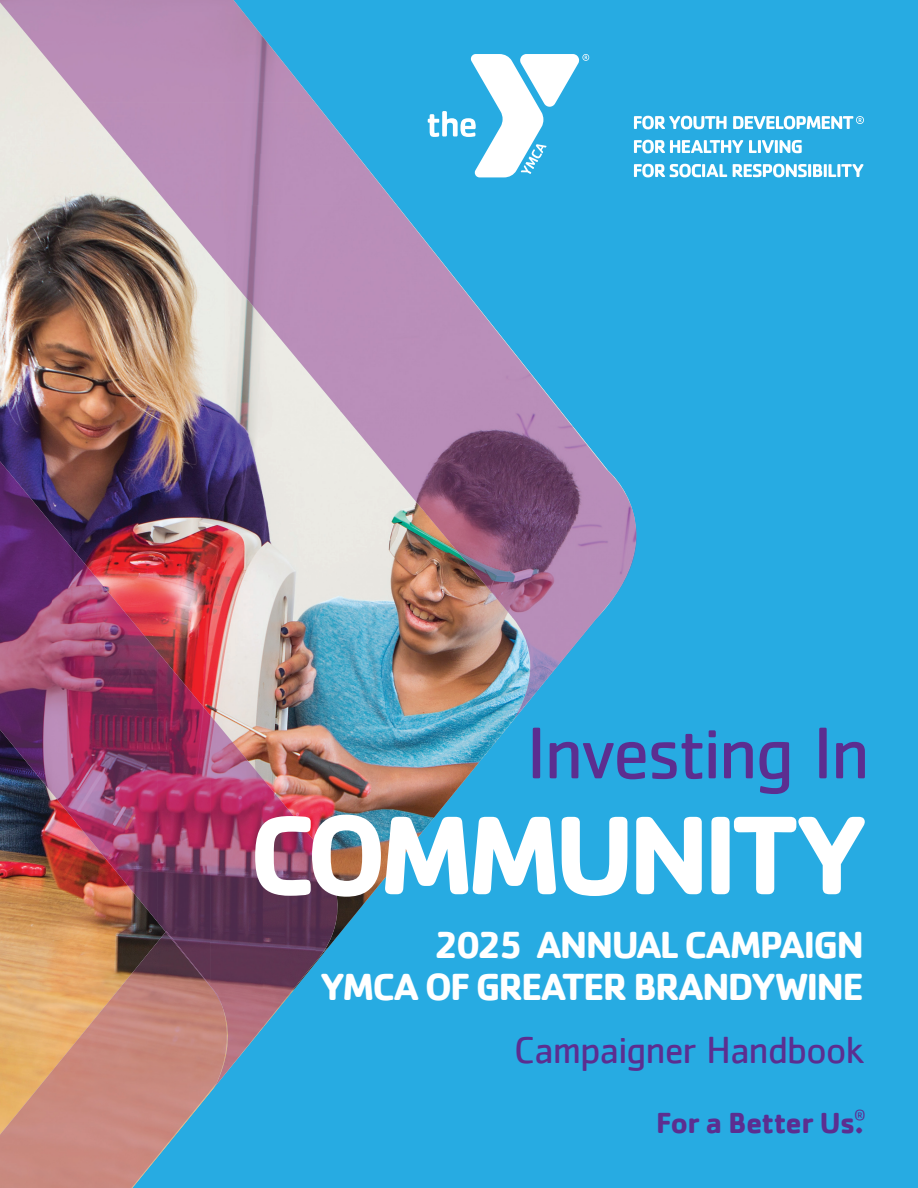
<style>
.page{position:relative;width:918px;height:1188px;background:#27abe2}
.page>*{position:absolute;margin:0;border:0;box-sizing:border-box;transform-origin:0 0}
.t1{font:700 39px/42px "Cachet";letter-spacing:-.05em;color:#fff;text-align:right}
.t2{font:39px "Cachet";letter-spacing:-.03em;color:#5c2e90}
.t3{font:700 30px "Cachet";letter-spacing:-.025em;color:#5c2e90}
.t4{font:12.3px "Cachet";color:#5c2e90}
</style>
<div class="page">
<img style="left:0;top:56px;width:602px;height:972px">
<img style="left:0;top:461px;width:52px;height:333px">
<img style="left:52px;top:524px;width:53px;height:334px">
<img style="left:105px;top:588px;width:53px;height:334px">
<img style="left:157px;top:651px;width:54px;height:281px">
<img style="left:210px;top:715px;width:53px;height:352px">
<img style="left:263px;top:779px;width:53px;height:248px">
<img style="left:316px;top:897px;width:43px;height:65px">
<svg style="left:428px;top:54px;width:161px;height:123px"></svg>
<svg style="left:634px;top:116px;width:93px;height:13px"></svg>
<svg style="left:634px;top:140px;width:109px;height:13px"></svg>
<svg style="left:749px;top:140px;width:53px;height:13px"></svg>
<svg style="left:634px;top:164px;width:93px;height:13px"></svg>
<svg style="left:733px;top:164px;width:130px;height:13px"></svg>
<svg style="left:733px;top:116px;width:131px;height:13px"></svg>
<svg style="left:584px;top:528px;width:53px;height:165px"></svg>
<img style="left:0;top:0;width:315px;height:103px">
<img style="left:83px;top:102px;width:273px;height:52px">
<img style="left:126px;top:154px;width:271px;height:52px">
<img style="left:169px;top:205px;width:269px;height:52px">
<img style="left:212px;top:257px;width:308px;height:103px">
<img style="left:298px;top:360px;width:262px;height:52px">
<img style="left:340px;top:411px;width:261px;height:52px">
<img style="left:383px;top:463px;width:251px;height:52px">
<img style="left:426px;top:514px;width:210px;height:103px">
<img style="left:512px;top:617px;width:72px;height:103px">
<img style="left:583px;top:617px;width:15px;height:18px">
<img style="left:0;top:932px;width:231px;height:256px">
<img style="left:166px;top:931px;width:57px;height:152px">
<svg style="left:255px;top:815px;width:610px;height:82px"></svg>
<svg style="left:533px;top:728px;width:332px;height:66px"></svg>
<p class="t1" style="left:320px;top:922px;width:545px">2025 ANNUAL CAMPAIGN<br>YMCA OF GREATER BRANDYWINE</p>
<p class="t2" style="left:514px;top:1027px;width:352px">Campaigner Handbook</p>
<p class="t4" style="left:855px;top:1106px;width:12px">®</p>
<p class="t3" style="left:656px;top:1104px;width:209px">For a Better Us.</p>
</div>
